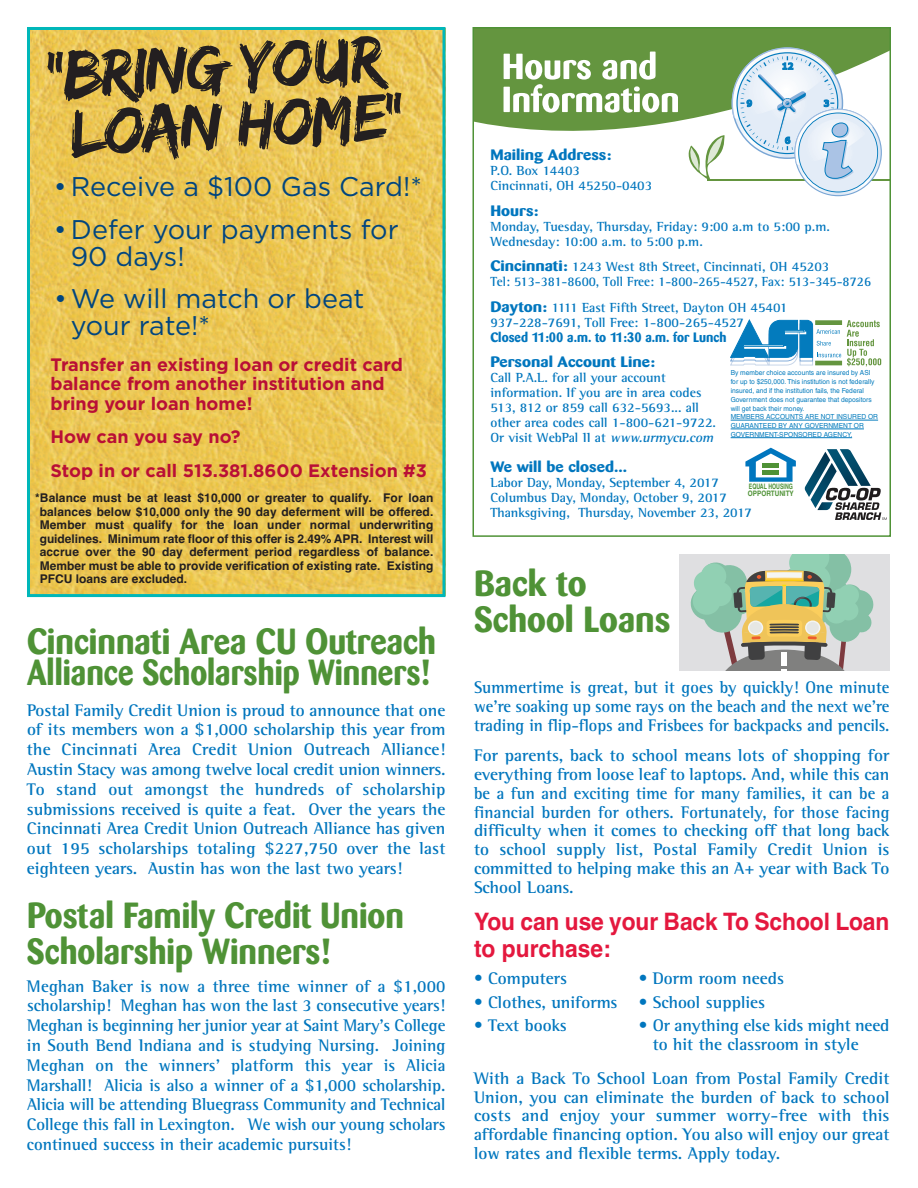
<style>
.page{position:relative;width:918px;height:1188px;background:#fff}
.page>*{position:absolute;margin:0;border:0;box-sizing:border-box;transform-origin:0 0}
.t1{font:69px/58.5px "Edo SZ";color:#231f20;text-align:center}
.t2{font:700 36px/31.5px "Barmeno";color:#4f9236;scale:.95 1}
.t3{font:700 36px/36px "Barmeno";color:#4f9236}
.t4{font:27px/27px "Gotham";color:#01457f}
.t5{font:700 24px/27px "Helvetica";letter-spacing:-.005em;color:#e4183e;scale:.95 1}
.t6{font:700 18px/19.5px "Gotham";color:#b90f36}
.t7{font:700 17.25px/19.8px "Rotis Semi Serif";color:#0076be;text-align:justify}
.t8{font:700 17.25px/18.8px "Rotis Semi Serif";color:#0076be;text-align:justify;scale:.95 1}
.t9{font:700 15px "Barmeno";color:#0076be;scale:1.15 1}
.t10{font:700 13.5px/15px "Rotis Semi Serif";color:#0076be}
.t11{font:700 13.5px "Barmeno";color:#0076be}
.t12{font:700 12px/13.5px "Helvetica";color:#231f20;text-align:justify}
.t13{font:700 7.5px/7.5px "Helvetica";color:#4f9236;scale:.7 1}
.t14{font:6.9px/8.9px "Helvetica";color:#037bbd;scale:.96 1}
.s1{font-family:"Barmeno";font-size:15px}
.s2{font-style:italic}
</style>
<div class="page">
<svg style="left:475px;top:30px;width:413px;height:138px;fill:#64953f"></svg>
<svg style="left:686px;top:135px;width:39px;height:46px"></svg>
<hr style="left:708px;top:179px;width:181px;height:1px;background:#64953f">
<svg style="left:796px;top:110px;width:85px;height:85px"></svg>
<svg style="left:799px;top:113px;width:78px;height:79px"></svg>
<svg style="left:732px;top:47px;width:141px;height:133px"></svg>
<svg style="left:504px;top:52px;width:174px;height:61px"></svg>
<div style="left:472px;top:27px;width:419px;height:510px;border:2px solid #4f9236"></div>
<hr style="left:731px;top:420px;width:147px;height:1px;background:#037bbd">
<hr style="left:731px;top:429px;width:133px;height:1px;background:#037bbd">
<hr style="left:731px;top:437px;width:121px;height:1px;background:#037bbd">
<div style="left:816px;top:321px;width:26px;height:4px;border:1px solid #64953f"></div>
<div style="left:816px;top:361px;width:26px;height:4px;border:1px solid #64953f"></div>
<svg style="left:730px;top:319px;width:111px;height:47px"></svg>
<div style="left:769px;top:346px;width:17px;height:3px;border:1px solid #fff"></div>
<div style="left:784px;top:330px;width:20px;height:2px;border:1px solid #037bbd"></div>
<div style="left:743px;top:345px;width:41px;height:2px;border:1px solid #037bbd"></div>
<svg style="left:847px;top:320px;width:34px;height:47px"></svg>
<svg style="left:745px;top:448px;width:51px;height:34px"></svg>
<hr style="left:763px;top:464px;width:16px;height:4px;background:#4f9236">
<div style="left:763px;top:470px;width:16px;height:5px;background:#4f9236"></div>
<svg style="left:805px;top:449px;width:82px;height:71px"></svg>
<img style="left:31px;top:31px;width:411px;height:562px">
<div style="left:27px;top:27px;width:419px;height:570px;border:3px solid #00b7b9"></div>
<div style="left:679px;top:555px;width:211px;height:115px;background:#dfdfe1"></div>
<svg style="left:689px;top:555px;width:185px;height:116px"></svg>
<h1 class="t1" style="left:45px;top:45px;width:357px;rotate:-3deg">“BRING YOUR<br>LOAN HOME”</h1>
<h3 class="t4" style="left:54px;top:174px;width:370px">• Receive a $100 Gas Card!*</h3>
<h3 class="t4" style="left:71px;top:216px;width:330px;text-indent:-17px">•Defer your payments for<br>90 days!</h3>
<h3 class="t4" style="left:71px;top:285px;width:295px;text-indent:-17px">•We will match or beat your rate!*</h3>
<p class="t6" style="left:51px;top:355px;width:354px">Transfer an existing loan or credit card balance from another institution and bring your loan home!</p>
<p class="t6" style="left:51px;top:420px;width:378px;line-height:33.6px">How can you say no?<br>Stop in or call 513.381.8600 Extension #3</p>
<p class="t12" style="left:40px;top:491px;width:395px;text-indent:-5px">*Balance must be at least $10,000 or greater to qualify. For loan balances below $10,000 only the 90 day deferment will be offered.<br>Member must qualify for the loan under normal underwriting guidelines. Minimum rate floor of this offer is 2.49% APR. Interest will accrue over the 90 day deferment period regardless of balance.<br>Member must be able to provide verification of existing rate. Existing PFCU loans are excluded.</p>
<h2 class="t2" style="left:27px;top:627px;width:432px">Cincinnati Area CU Outreach<br>Alliance Scholarship Winners!</h2>
<p class="t7" style="left:27px;top:702px;width:420px">Postal Family Credit Union is proud to announce that one of its members won a $1,000 scholarship this year from the Cincinnati Area Credit Union Outreach Alliance!<br>Austin Stacy was among twelve local credit union winners.<br>To stand out amongst the hundreds of scholarship submissions received is quite a feat. Over the years the Cincinnati Area Credit Union Outreach Alliance has given out 195 scholarships totaling $227,750 over the last eighteen years. Austin has won the last two years!</p>
<h2 class="t2" style="left:27px;top:899px;width:398px;line-height:36px">Postal Family Credit Union<br>Scholarship Winners!</h2>
<p class="t7" style="left:27px;top:978px;width:420px">Meghan Baker is now a three time winner of a $1,000 scholarship! Meghan has won the last 3 consecutive years!<br>Meghan is beginning her junior year at Saint Mary’s College in South Bend Indiana and is studying Nursing. Joining Meghan on the winners’ platform this year is Alicia Marshall! Alicia is also a winner of a $1,000 scholarship.<br>Alicia will be attending Bluegrass Community and Technical College this fall in Lexington. We wish our young scholars continued success in their academic pursuits!</p>
<p class="t9" style="left:490px;top:147px;width:107px">Mailing Address:</p>
<p class="t10" style="left:490px;top:165px;width:163px">P.O. Box 14403<br>Cincinnati, OH 45250-0403</p>
<p class="t9" style="left:490px;top:203px;width:43px">Hours:</p>
<p class="t10" style="left:490px;top:220px;width:341px">Monday, Tuesday, Thursday, Friday: 9:00 a.m to 5:00 p.m.<br>Wednesday: 10:00 a.m. to 5:00 p.m.</p>
<p class="t10" style="left:490px;top:261px;width:382px"><span class="s1">Cincinnati:</span> 1243 West 8th Street, Cincinnati, OH 45203<br>Tel: 513-381-8600, Toll Free: 1-800-265-4527, Fax: 513-345-8726</p>
<p class="t10" style="left:490px;top:301px;width:298px"><span class="s1">Dayton:</span> 1111 East Fifth Street, Dayton OH 45401<br>937-228-7691, Toll Free: 1-800-265-4527</p>
<p class="t11" style="left:490px;top:330px;width:238px">Closed 11:00 a.m. to 11:30 a.m. for Lunch</p>
<p class="t9" style="left:490px;top:354px;width:145px">Personal Account Line:</p>
<p class="t10" style="left:490px;top:372px;width:227px">Call P.A.L. for all your account information. If you are in area codes 513, 812 or 859 call 632-5693... all other area codes call 1-800-621-9722.<br>Or visit WebPal II at <span class="s2">www.urmycu.com</span></p>
<p class="t9" style="left:490px;top:459px;width:120px">We will be closed...</p>
<p class="t10" style="left:490px;top:477px;width:263px">Labor Day, Monday, September 4, 2017<br>Columbus Day, Monday, October 9, 2017<br>Thanksgiving, Thursday, November 23, 2017</p>
<p class="t14" style="left:731px;top:369px;width:155px">By member choice accounts are insured by ASI for up to $250,000. This institution is not federally insured, and if the institution fails, the Federal Government does not guarantee that depositors will get back their money.<br>MEMBERS ACCOUNTS ARE NOT INSURED OR GUARANTEED BY ANY GOVERNMENT OR GOVERNMENT-SPONSORED AGENCY.</p>
<p class="t13" style="left:748px;top:483px;width:67px">EQUAL HOUSING<br>OPPORTUNITY</p>
<h2 class="t3" style="left:474px;top:567px;width:198px">Back to<br>School Loans</h2>
<p class="t8" style="left:474px;top:680px;width:439px">Summertime is great, but it goes by quickly! One minute we're soaking up some rays on the beach and the next we're trading in flip-flops and Frisbees for backpacks and pencils.</p>
<p class="t7" style="left:474px;top:748px;width:417px;line-height:18.8px">For parents, back to school means lots of shopping for everything from loose leaf to laptops. And, while this can be a fun and exciting time for many families, it can be a financial burden for others. Fortunately, for those facing difficulty when it comes to checking off that long back to school supply list, Postal Family Credit Union is committed to helping make this an A+ year with Back To School Loans.</p>
<h3 class="t5" style="left:474px;top:908px;width:439px">You can use your Back To School Loan to purchase:</h3>
<p class="t7" style="left:474px;top:970px;width:94px">• Computers</p>
<p class="t7" style="left:639px;top:970px;width:147px">• Dorm room needs</p>
<p class="t7" style="left:474px;top:994px;width:293px">• Clothes, uniforms • School supplies</p>
<p class="t7" style="left:474px;top:1017px;width:94px">• Text books</p>
<p class="t7" style="left:653px;top:1017px;width:238px;text-indent:-14px">• Or anything else kids might need to hit the classroom in style</p>
<p class="t7" style="left:474px;top:1071px;width:417px;line-height:18.8px">With a Back To School Loan from Postal Family Credit Union, you can eliminate the burden of back to school costs and enjoy your summer worry-free with this affordable financing option. You also will enjoy our great low rates and flexible terms. Apply today.</p>
</div>
